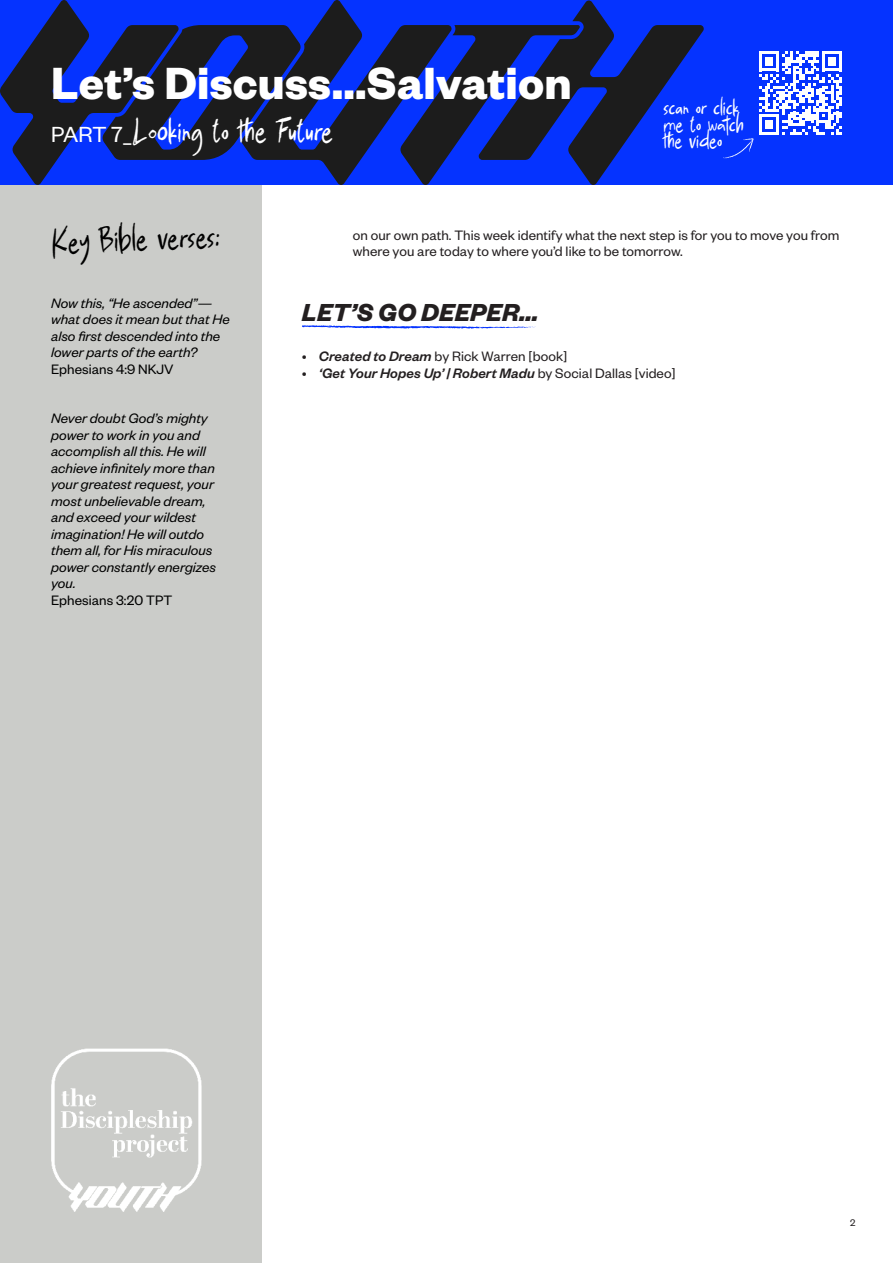
<style>
.page{position:relative;width:893px;height:1263px;background:#fff}
.page>*{position:absolute;margin:0;border:0;box-sizing:border-box;transform-origin:0 0}
.t1{font:700 49.5px "Founders Grotesk";letter-spacing:.005em;color:#fff}
.t2{font:42px "Scratchy";letter-spacing:.005em;color:#fff}
.Bullets{font:42px "Scratchy";color:#000}
.t3{font:28.5px "Scratchy";letter-spacing:.005em;color:#fff}
.t4{font:italic 700 27px "Founders Grotesk";letter-spacing:.005em;color:#231f20}
.Bullets-2{font:italic 15px/16.5px "Founders Grotesk";letter-spacing:.005em;color:#000}
.t5{font:15px/16.5px "Founders Grotesk";letter-spacing:.005em;color:#231f20}
.t6{font:italic 500 15px "Founders Grotesk";letter-spacing:.005em;color:#231f20}
.Bullets-3{font:15px "Founders Grotesk";letter-spacing:.005em;color:#000}
.t7{font:10.5px "Founders Grotesk";color:#231f20}
.s1{font-family:"Founders Grotesk";font-size:24px}
.s2{font-weight:500;font-style:italic}
.s3{font-weight:400;font-style:normal}
</style>
<div class="page">
<div style="left:0;top:185px;width:261px;height:1078px;background:#cbccc9"></div>
<div style="left:0;top:0;width:893px;height:185px;background:#0533ff"></div>
<svg style="left:0;top:0;width:704px;height:185px"></svg>
<svg style="left:723px;top:138px;width:30px;height:21px"></svg>
<img style="left:51px;top:1049px;width:150px;height:163px">
<svg style="left:759px;top:51px;width:83px;height:84px"></svg>
<svg style="left:302px;top:325px;width:234px;height:4px"></svg>
<h1 class="t1" style="left:51px;top:52px;width:522px">Let’s Discuss...Salvation</h1>
<h2 class="t2" style="left:51px;top:106px;width:283px"><span class="s1">PART 7_</span>Looking to the Future</h2>
<h3 class="t3" style="left:663px;top:91px;width:77px">scan or click</h3>
<h3 class="t3" style="left:663px;top:108px;width:82px">me to watch</h3>
<h3 class="t3" style="left:663px;top:124px;width:60px">the video</h3>
<p class="Bullets" style="left:51px;top:217px;width:169px;rotate:-2deg">Key Bible verses:</p>
<p class="Bullets-2" style="left:51px;top:294px;width:180px">Now this, “He ascended”— what does it mean but that He also first descended into the lower parts of the earth?</p>
<p class="Bullets-3" style="left:51px;top:360px;width:124px">Ephesians 4:9 NKJV</p>
<p class="Bullets-2" style="left:51px;top:409px;width:167px">Never doubt God’s mighty power to work in you and accomplish all this. He will achieve infinitely more than your greatest request, your most unbelievable dream, and exceed your wildest imagination! He will outdo them all, for His miraculous power constantly energizes you.</p>
<p class="Bullets-3" style="left:51px;top:591px;width:123px">Ephesians 3:20 TPT</p>
<p class="t5" style="left:353px;top:226px;width:488px">on our own path. This week identify what the next step is for you to move you from where you are today to where you’d like to be tomorrow.</p>
<p class="t4" style="left:302px;top:295px;width:238px">LET’S GO DEEPER...</p>
<p class="t5" style="left:302px;top:347px;width:267px">• <span class="s2">Created to Dream</span> by Rick Warren [book]</p>
<p class="t6" style="left:302px;top:364px;width:375px"><span class="s3">•</span> ‘Get Your Hopes Up’ | Robert Madu <span class="s3">by Social Dallas [video]</span></p>
<p class="t7" style="left:850px;top:1216px;width:7px">2</p>
</div>
